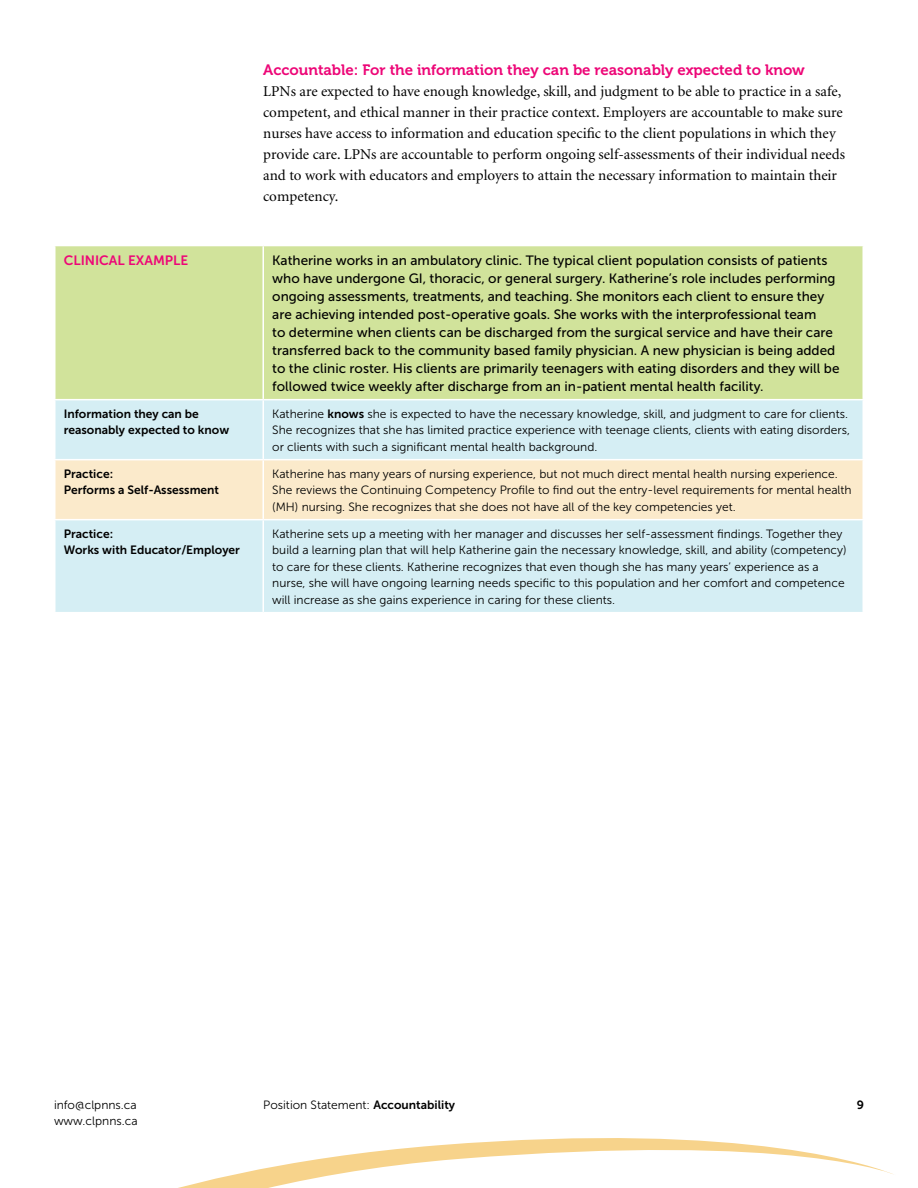
<style>
.page{position:relative;width:918px;height:1188px;background:#fff}
.page>*{position:absolute;margin:0;border:0;box-sizing:border-box;transform-origin:0 0}
.t1{font:15px/21px "Minion";color:#000}
.t2{font:15px "Museo 700";color:#ed0677}
.t3{font:13.5px/18px "Museo Sans 500";color:#000}
.t4{font:13.5px "Museo Sans 700";color:#ed0677}
.t5{font:12px/16.5px "Museo Sans 300";color:#000}
.t6{font:12px/16.5px "Museo Sans 700";color:#000}
.s1{font-family:"Museo Sans 700"}
</style>
<div class="page">
<svg style="left:178px;top:1138px;width:716px;height:50px"></svg>
<div style="left:56px;top:246px;width:806px;height:153px;background:#d1e39b"></div>
<div style="left:56px;top:400px;width:806px;height:212px;background:#d5eef4"></div>
<div style="left:56px;top:460px;width:806px;height:59px;background:#fbeacb"></div>
<hr style="left:262px;top:460px;width:2px;height:59px;background:#fff">
<hr style="left:262px;top:246px;width:2px;height:153px;background:#fff">
<hr style="left:54px;top:519px;width:209px;height:1px;background:#fff">
<hr style="left:263px;top:519px;width:601px;height:1px;background:#fff">
<hr style="left:262px;top:520px;width:2px;height:92px;background:#fff">
<hr style="left:263px;top:459px;width:601px;height:1px;background:#fff">
<hr style="left:262px;top:400px;width:2px;height:59px;background:#fff">
<hr style="left:54px;top:459px;width:209px;height:1px;background:#fff">
<p class="t2" style="left:263px;top:61px;width:543px">Accountable: For the information they can be reasonably expected to know</p>
<p class="t1" style="left:263px;top:81px;width:583px">LPNs are expected to have enough knowledge, skill, and judgment to be able to practice in a safe, competent, and ethical manner in their practice context. Employers are accountable to make sure nurses have access to information and education specific to the client populations in which they provide care. LPNs are accountable to perform ongoing self-assessments of their individual needs and to work with educators and employers to attain the necessary information to maintain their competency.</p>
<p class="t4" style="left:64px;top:252px;width:124px">Clinical Example</p>
<p class="t3" style="left:272px;top:251px;width:569px">Katherine works in an ambulatory clinic. The typical client population consists of patients who have undergone GI, thoracic, or general surgery. Katherine’s role includes performing ongoing assessments, treatments, and teaching. She monitors each client to ensure they are achieving intended post-operative goals. She works with the interprofessional team<br>to determine when clients can be discharged from the surgical service and have their care transferred back to the community based family physician. A new physician is being added to the clinic roster. His clients are primarily teenagers with eating disorders and they will be followed twice weekly after discharge from an in-patient mental health facility.</p>
<p class="t6" style="left:64px;top:405px;width:167px">I nformation they can be reasonably expected to know</p>
<p class="t5" style="left:272px;top:405px;width:579px">Katherine <span class="s1">knows</span> she is expected to have the necessary knowledge, skill, and judgment to care for clients.<br>She recognizes that she has limited practice experience with teenage clients, clients with eating disorders, or clients with such a significant mental health background.</p>
<p class="t6" style="left:64px;top:465px;width:157px">Practice:<br>Performs a Self-Assessment</p>
<p class="t5" style="left:272px;top:465px;width:581px">Katherine has many years of nursing experience, but not much direct mental health nursing experience.<br>She reviews the Continuing Competency Profile to find out the entry-level requirements for mental health (MH) nursing. She recognizes that she does not have all of the key competencies yet.</p>
<p class="t6" style="left:64px;top:525px;width:178px">Practice:<br>Works with Educator/Employer</p>
<p class="t5" style="left:272px;top:525px;width:576px">Katherine sets up a meeting with her manager and discusses her self-assessment findings. Together they build a learning plan that will help Katherine gain the necessary knowledge, skill, and ability (competency) to care for these clients. Katherine recognizes that even though she has many years’ experience as a nurse, she will have ongoing learning needs specific to this population and her comfort and competence will increase as she gains experience in caring for these clients.</p>
<p class="t5" style="left:54px;top:1096px;width:84px">info@clpnns.ca</p>
<p class="t5" style="left:263px;top:1096px;width:193px">Position Statement: <span class="s1">Accountability</span></p>
<p class="t6" style="left:857px;top:1096px;width:9px">9</p>
<p class="t5" style="left:54px;top:1113px;width:85px">www.clpnns.ca</p>
</div>
